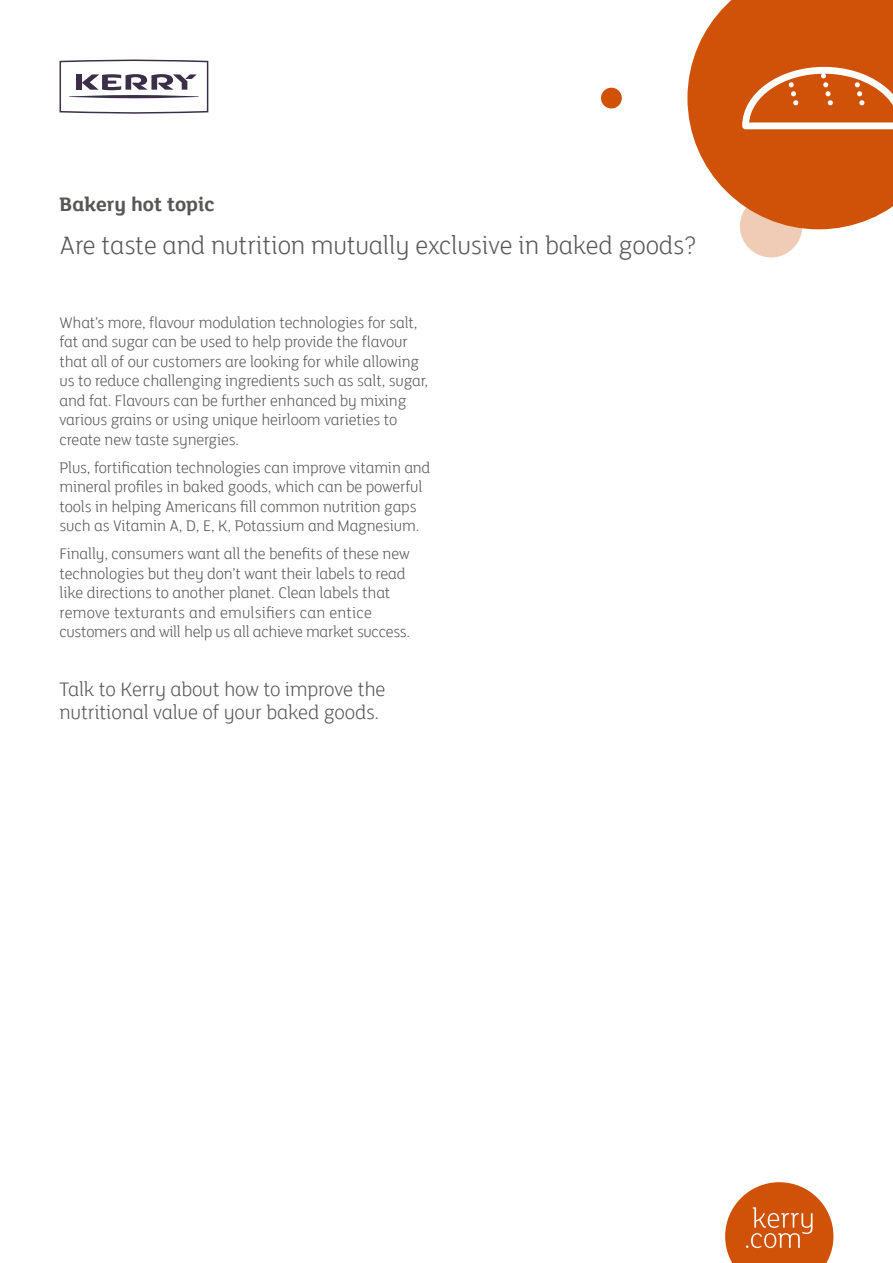
<style>
.page{position:relative;width:893px;height:1263px;background:#fff}
.page>*{position:absolute;margin:0;border:0;box-sizing:border-box;transform-origin:0 0}
.t1{font:300 27px "Kerry";letter-spacing:-.01em;color:#575756}
.t2{font:300 21px/22.5px "Kerry";letter-spacing:-.01em;color:#575756}
.t3{font:700 21px "Kerry";color:#575756}
.t4{font:300 16.5px/19.5px "Kerry";letter-spacing:-.01em;color:#575756}
</style>
<div class="page">
<svg style="left:60px;top:60px;width:148px;height:54px"></svg>
<svg style="left:725px;top:1182px;width:108px;height:81px"></svg>
<svg style="left:687px;top:0;width:206px;height:229px;background:#d56a2a"></svg>
<svg style="left:740px;top:195px;width:62px;height:62px;background:#e39e75"></svg>
<div style="left:601px;top:88px;width:21px;height:20px;background:#cf5208;border-radius:50%"></div>
<svg style="left:742px;top:67px;width:151px;height:62px"></svg>
<p class="t3" style="left:60px;top:193px;width:157px">Bakery hot topic</p>
<p class="t1" style="left:60px;top:231px;width:639px">Are taste and nutrition mutually exclusive in baked goods?</p>
<p class="t4" style="left:60px;top:313px;width:370px">What’s more, flavour modulation technologies for salt, fat and sugar can be used to help provide the flavour that all of our customers are looking for while allowing us to reduce challenging ingredients such as salt, sugar, and fat. Flavours can be further enhanced by mixing various grains or using unique heirloom varieties to create new taste synergies.</p>
<p class="t4" style="left:60px;top:458px;width:372px">Plus, fortification technologies can improve vitamin and mineral profiles in baked goods, which can be powerful tools in helping Americans fill common nutrition gaps such as Vitamin A, D, E, K, Potassium and Magnesium.</p>
<p class="t4" style="left:60px;top:545px;width:352px">Finally, consumers want all the benefits of these new technologies but they don’t want their labels to read like directions to another planet. Clean labels that remove texturants and emulsifiers can entice customers and will help us all achieve market success.</p>
<p class="t2" style="left:60px;top:679px;width:328px">Talk to Kerry about how to improve the nutritional value of your baked goods.</p>
</div>
